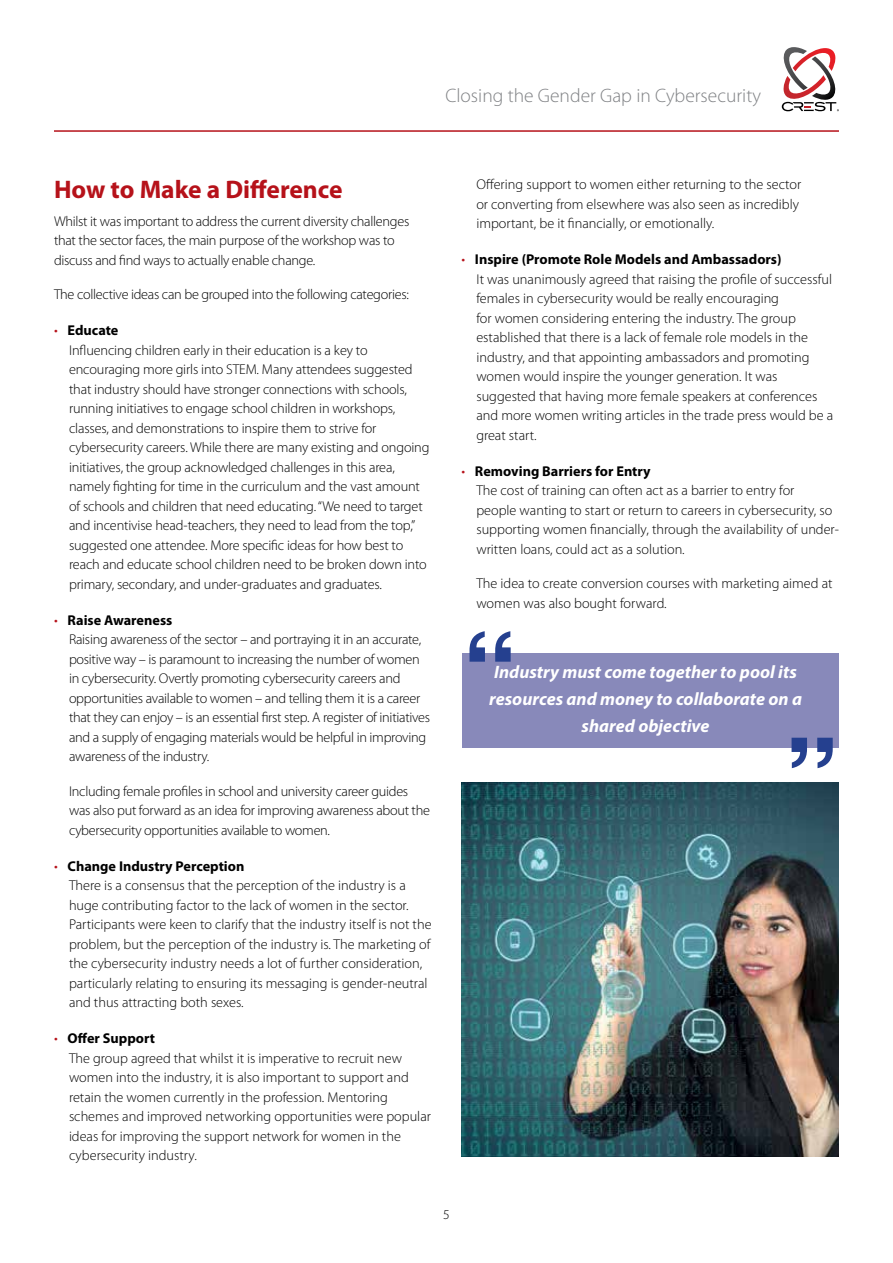
<style>
.page{position:relative;width:893px;height:1263px;background:#fff}
.page>*{position:absolute;margin:0;border:0;box-sizing:border-box;transform-origin:0 0}
.t1{font:700 111px "Helvetica";color:#25408f}
.t2{font:700 25.5px "Myriad Pro";color:#b6121a}
.t3{font:300 19.5px "Myriad Pro";color:#808285}
.t4{font:italic 700 18px/27px "Myriad Pro";color:#fff;text-align:center}
.t5{font:300 14.25px/19.5px "Myriad Pro";letter-spacing:-.01em;color:#000}
.t6{font:300 13.5px "Myriad Pro";color:#000}
.s1{font-size:15px;color:#b6121a}
.s2{font-weight:700}
</style>
<div class="page">
<hr style="left:54px;top:130px;width:785px;height:2px;background:#b6121a">
<svg style="left:781px;top:47px;width:58px;height:64px"></svg>
<img style="left:462px;top:782px;width:377px;height:375px">
<div style="left:462px;top:653px;width:376px;height:95px;background:#8889ba"></div>
<h3 class="t3" style="left:445px;top:85px;width:317px">Closing the Gender Gap in Cybersecurity</h3>
<h2 class="t2" style="left:54px;top:175px;width:290px">How to Make a Difference</h2>
<p class="t5" style="left:54px;top:211px;width:357px">Whilst it was important to address the current diversity challenges that the sector faces, the main purpose of the workshop was to discuss and find ways to actually enable change.</p>
<p class="t5" style="left:54px;top:285px;width:356px">The collective ideas can be grouped into the following categories:</p>
<p class="t5" style="left:69px;top:321px;width:362px;text-indent:-15px"><span class="s1">•</span> <span class="s2">Educate<br></span>Influencing children early in their education is a key to encouraging more girls into STEM. Many attendees suggested that industry should have stronger connections with schools, running initiatives to engage school children in workshops, classes, and demonstrations to inspire them to strive for cybersecurity careers. While there are many existing and ongoing initiatives, the group acknowledged challenges in this area, namely fighting for time in the curriculum and the vast amount of schools and children that need educating. “We need to target and incentivise head-teachers, they need to lead from the top,” suggested one attendee. More specific ideas for how best to reach and educate school children need to be broken down into primary, secondary, and under-graduates and graduates.</p>
<p class="t5" style="left:69px;top:610px;width:363px;text-indent:-15px"><span class="s1">•</span> <span class="s2">Raise Awareness<br></span>Raising awareness of the sector – and portraying it in an accurate, positive way – is paramount to increasing the number of women in cybersecurity. Overtly promoting cybersecurity careers and opportunities available to women – and telling them it is a career that they can enjoy – is an essential first step. A register of initiatives and a supply of engaging materials would be helpful in improving awareness of the industry.</p>
<p class="t5" style="left:69px;top:781px;width:362px">Including female profiles in school and university career guides was also put forward as an idea for improving awareness about the cybersecurity opportunities available to women.</p>
<p class="t5" style="left:69px;top:856px;width:364px;text-indent:-15px"><span class="s1">•</span> <span class="s2">Change Industry Perception<br></span>There is a consensus that the perception of the industry is a huge contributing factor to the lack of women in the sector.<br>Participants were keen to clarify that the industry itself is not the problem, but the perception of the industry is. The marketing of the cybersecurity industry needs a lot of further consideration, particularly relating to ensuring its messaging is gender-neutral and thus attracting both sexes.</p>
<p class="t5" style="left:69px;top:1029px;width:363px;text-indent:-15px"><span class="s1">•</span> <span class="s2">Offer Support<br></span>The group agreed that whilst it is imperative to recruit new women into the industry, it is also important to support and retain the women currently in the profession. Mentoring schemes and improved networking opportunities were popular ideas for improving the support network for women in the cybersecurity industry.</p>
<p class="t5" style="left:476px;top:175px;width:326px">Offering support to women either returning to the sector or converting from elsewhere was also seen as incredibly important, be it financially, or emotionally.</p>
<p class="t5" style="left:476px;top:250px;width:358px;text-indent:-15px"><span class="s1">•</span> <span class="s2">Inspire (Promote Role Models and Ambassadors)<br></span>It was unanimously agreed that raising the profile of successful females in cybersecurity would be really encouraging<br>for women considering entering the industry. The group established that there is a lack of female role models in the industry, and that appointing ambassadors and promoting women would inspire the younger generation. It was suggested that having more female speakers at conferences and more women writing articles in the trade press would be a great start.</p>
<p class="t5" style="left:476px;top:462px;width:364px;text-indent:-15px"><span class="s1">•</span> <span class="s2">Removing Barriers for Entry<br></span>The cost of training can often act as a barrier to entry for<br>people wanting to start or return to careers in cybersecurity, so supporting women financially, through the availability of under&shy;written loans, could act as a solution.</p>
<p class="t5" style="left:476px;top:574px;width:358px">The idea to create conversion courses with marketing aimed at women was also bought forward.</p>
<h1 class="t1" style="left:462px;top:583px;width:57px">“</h1>
<p class="t4" style="left:489px;top:658px;width:314px">Industry must come together to pool its resources and money to collaborate on a shared objective</p>
<h1 class="t1" style="left:840px;top:816px;width:57px;rotate:-180deg">“</h1>
<p class="t6" style="left:443px;top:1207px;width:8px">5</p>
</div>
